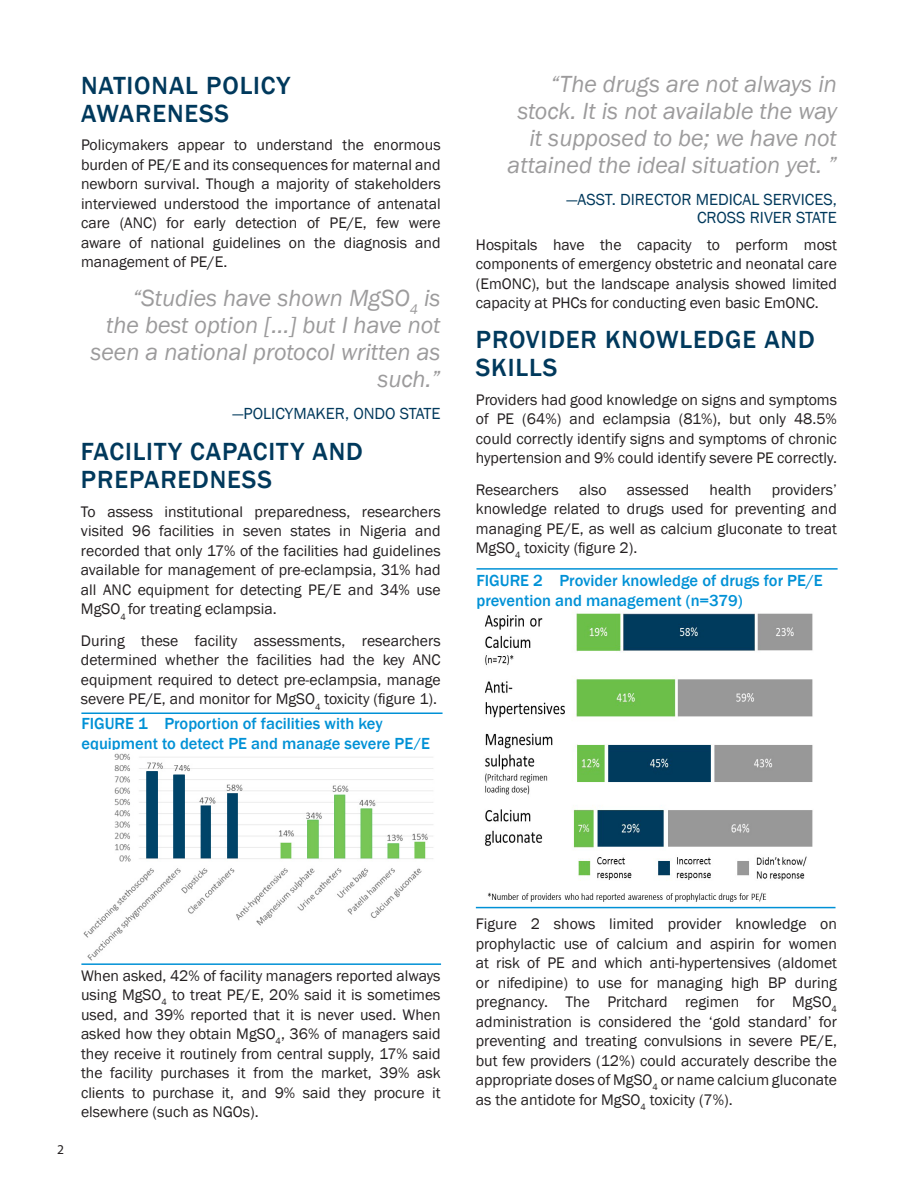
<style>
.page{position:relative;width:918px;height:1188px;background:#fff}
.page>*{position:absolute;margin:0;border:0;box-sizing:border-box;transform-origin:0 0}
.t1{font:500 25.5px/28px "Franklin Gothic";letter-spacing:.035em;color:#00395c}
.Callout-Quote{font:italic 24px/27px "Franklin Gothic";color:#9c9b9c;text-align:right}
.Figure_title{font:500 16.5px/19.8px "Franklin Gothic";color:#0091d6}
.Attribution{font:16.5px/18.1px "Franklin Gothic";color:#00395c;text-align:right}
.Body_text{font:15.75px/19.5px "Franklin Gothic";color:#231f20;text-align:justify}
.t2{font:13.5px "Myriad Pro";color:#231f20}
</style>
<div class="page">
<hr style="left:81px;top:712px;width:362px;height:2px;background:#0091d6">
<hr style="left:81px;top:963px;width:360px;height:2px;background:#0091d6">
<img style="left:83px;top:753px;width:350px;height:208px">
<hr style="left:476px;top:568px;width:362px;height:2px;background:#0091d6">
<img style="left:476px;top:611px;width:359px;height:296px">
<hr style="left:476px;top:907px;width:360px;height:1px;background:#0091d6">
<p class="t1" style="left:81px;top:71px;width:211px">NATIONAL POLICY<br>AWARENESS</p>
<p class="Body_text" style="left:81px;top:135px;width:361px">Policymakers appear to understand the enormous burden of PE/E and its consequences for maternal and newborn survival. Though a majority of stakeholders interviewed understood the importance of antenatal care (ANC) for early detection of PE/E, few were aware of national guidelines on the diagnosis and management of PE/E.</p>
<p class="Callout-Quote" style="left:90px;top:285px;width:352px">“Studies have shown MgSO<sub>4</sub> is<br>the best option [...] but I have not seen a national protocol written as such.”</p>
<p class="Attribution" style="left:233px;top:405px;width:210px">—POLICYMAKER, ONDO STATE</p>
<p class="t1" style="left:81px;top:438px;width:283px">FACILITY CAPACITY AND<br>PREPAREDNESS</p>
<p class="Body_text" style="left:81px;top:502px;width:361px">To assess institutional preparedness, researchers visited 96 facilities in seven states in Nigeria and recorded that only 17% of the facilities had guidelines available for management of pre-eclampsia, 31% had all ANC equipment for detecting PE/E and 34% use MgSO<sub>4</sub> for treating eclampsia.</p>
<p class="Body_text" style="left:81px;top:631px;width:361px">During these facility assessments, researchers determined whether the facilities had the key ANC equipment required to detect pre-eclampsia, manage severe PE/E, and monitor for MgSO<sub>4</sub> toxicity (figure 1).</p>
<p class="Figure_title" style="left:81px;top:713px;width:350px">FIGURE 1 Proportion of facilities with key equipment to detect PE and manage severe PE/E</p>
<p class="Callout-Quote" style="left:508px;top:71px;width:331px">“The drugs are not always in stock. It is not available the way it supposed to be; we have not attained the ideal situation yet. ”</p>
<p class="Attribution" style="left:567px;top:191px;width:272px">—ASST. DIRECTOR MEDICAL SERVICES,<br>CROSS RIVER STATE</p>
<p class="Body_text" style="left:476px;top:235px;width:363px">Hospitals have the capacity to perform most components of emergency obstetric and neonatal care (EmONC), but the landscape analysis showed limited capacity at PHCs for conducting even basic EmONC.</p>
<p class="t1" style="left:476px;top:326px;width:340px">PROVIDER KNOWLEDGE AND<br>SKILLS</p>
<p class="Body_text" style="left:476px;top:390px;width:363px">Providers had good knowledge on signs and symptoms of PE (64%) and eclampsia (81%), but only 48.5% could correctly identify signs and symptoms of chronic hypertension and 9% could identify severe PE correctly.</p>
<p class="Body_text" style="left:476px;top:480px;width:84px">Researchers</p>
<p class="Body_text" style="left:579px;top:480px;width:29px">also</p>
<p class="Body_text" style="left:627px;top:480px;width:64px">assessed</p>
<p class="Body_text" style="left:710px;top:480px;width:44px">health</p>
<p class="Body_text" style="left:476px;top:480px;width:363px;text-indent:296px">providers’ knowledge related to drugs used for preventing and managing PE/E, as well as calcium gluconate to treat MgSO<sub>4</sub> toxicity (figure 2).</p>
<p class="Figure_title" style="left:476px;top:571px;width:348px">FIGURE 2 Provider knowledge of drugs for PE/E prevention and management (n=379)</p>
<p class="t2" style="left:57px;top:1141px;width:8px">2</p>
<p class="Body_text" style="left:81px;top:966px;width:361px">When asked, 42% of facility managers reported always using MgSO<sub>4</sub> to treat PE/E, 20% said it is sometimes used, and 39% reported that it is never used. When asked how they obtain MgSO<sub>4</sub>, 36% of managers said they receive it routinely from central supply, 17% said the facility purchases it from the market, 39% ask clients to purchase it, and 9% said they procure it elsewhere (such as NGOs).</p>
<p class="Body_text" style="left:476px;top:914px;width:363px">Figure 2 shows limited provider knowledge on prophylactic use of calcium and aspirin for women at risk of PE and which anti-hypertensives (aldomet or nifedipine) to use for managing high BP during pregnancy. The Pritchard regimen for MgSO<sub>4 </sub>administration is considered the ‘gold standard’ for preventing and treating convulsions in severe PE/E, but few providers (12%) could accurately describe the appropriate doses of MgSO<sub>4</sub> or name calcium gluconate as the antidote for MgSO<sub>4</sub> toxicity (7%).</p>
</div>
